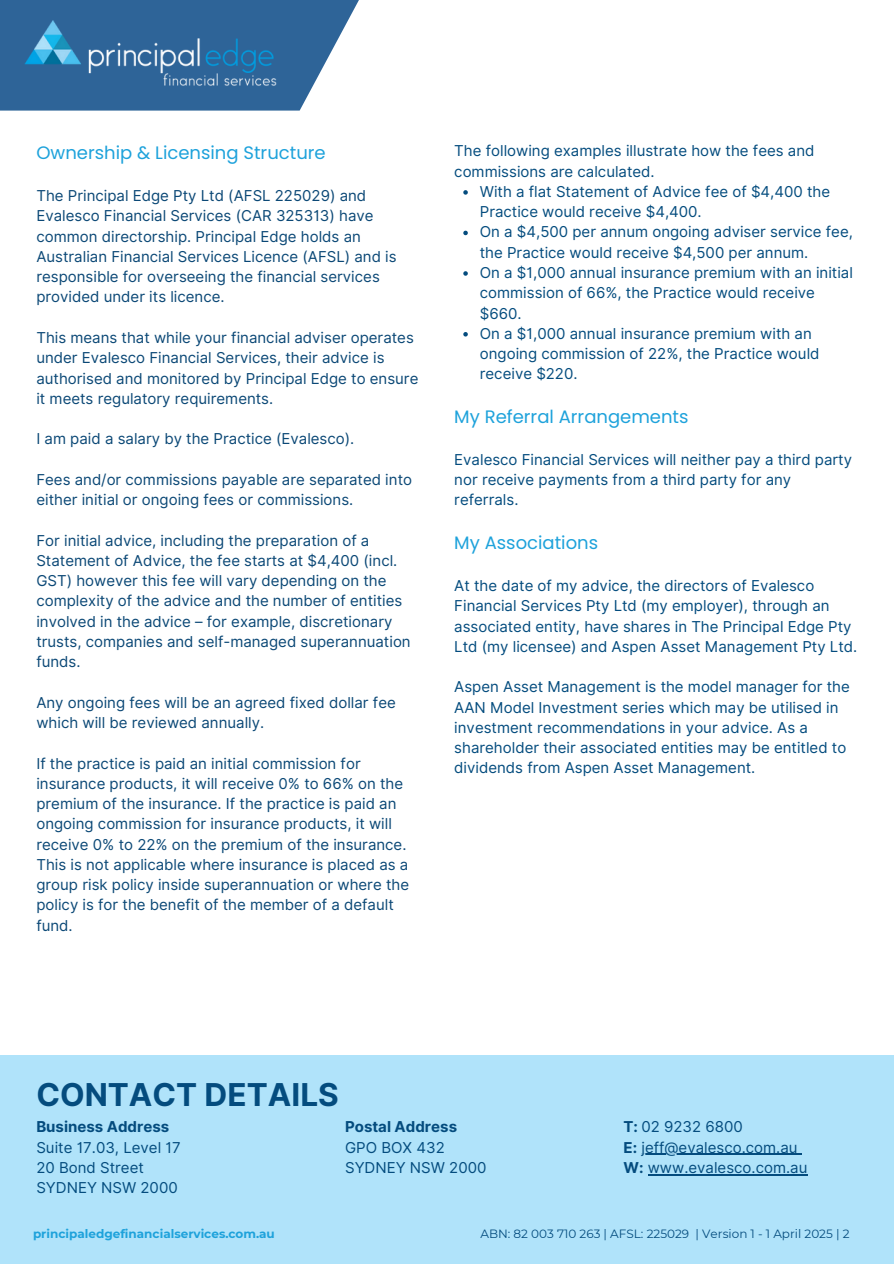
<style>
.page{position:relative;width:894px;height:1264px;background:#fff}
.page>*{position:absolute;margin:0;border:0;box-sizing:border-box;transform-origin:0 0}
.t1{font:700 31.5px "Inter";color:#044c7e}
.t2{font:18px "Poppins";color:#1ea2db}
.t3{font:15px/20.2px "Inter";color:#0b4876}
.t4{font:15px/20.2px "Inter";color:#044c7e}
.t5{font:12px "Montserrat";color:#044c7e}
.t6{font:700 12px "Montserrat";color:#1ea2db}
.s1{font-weight:700}
</style>
<div class="page">
<div style="left:0;top:1055px;width:893px;height:208px;background:#b0e3fa"></div>
<svg style="left:0;top:0;width:359px;height:97px;fill:#2e6498"></svg>
<svg style="left:463px;top:190px;width:4px;height:5px"></svg>
<svg style="left:463px;top:231px;width:4px;height:4px"></svg>
<svg style="left:463px;top:271px;width:4px;height:5px"></svg>
<svg style="left:463px;top:332px;width:4px;height:4px"></svg>
<svg style="left:641px;top:1153px;width:23px;height:1px"></svg>
<hr style="left:664px;top:1153px;width:133px;height:1px;background:#044c7e">
<hr style="left:647px;top:1173px;width:160px;height:2px;background:#044c7e">
<img style="left:0;top:4px;width:307px;height:107px">
<h1 class="t2" style="left:36px;top:140px;width:291px">Ownership &amp; Licensing Structure</h1>
<h2 class="t3" style="left:36px;top:185px;width:362px">The Principal Edge Pty Ltd (AFSL 225029) and Evalesco Financial Services (CAR 325313) have common directorship. Principal Edge holds an Australian Financial Services Licence (AFSL) and is responsible for overseeing the financial services provided under its licence.</h2>
<h2 class="t3" style="left:36px;top:327px;width:383px">This means that while your financial adviser operates under Evalesco Financial Services, their advice is authorised and monitored by Principal Edge to ensure it meets regulatory requirements.</h2>
<h2 class="t3" style="left:36px;top:429px;width:319px">I am paid a salary by the Practice (Evalesco).</h2>
<h2 class="t3" style="left:36px;top:469px;width:377px">Fees and/or commissions payable are separated into either initial or ongoing fees or commissions.</h2>
<h2 class="t3" style="left:36px;top:530px;width:376px">For initial advice, including the preparation of a Statement of Advice, the fee starts at $4,400 (incl.<br>GST) however this fee will vary depending on the complexity of the advice and the number of entities involved in the advice – for example, discretionary trusts, companies and self-managed superannuation funds.</h2>
<h2 class="t3" style="left:36px;top:692px;width:361px">Any ongoing fees will be an agreed fixed dollar fee which will be reviewed annually.</h2>
<h2 class="t3" style="left:36px;top:753px;width:374px">If the practice is paid an initial commission for insurance products, it will receive 0% to 66% on the premium of the insurance. If the practice is paid an ongoing commission for insurance products, it will receive 0% to 22% on the premium of the insurance.<br>This is not applicable where insurance is placed as a group risk policy inside superannuation or where the policy is for the benefit of the member of a default fund.</h2>
<h2 class="t4" style="left:454px;top:141px;width:361px">The following examples illustrate how the fees and commissions are calculated.</h2>
<p class="t4" style="left:479px;top:181px;width:352px">With a flat Statement of Advice fee of $4,400 the<br>Practice would receive $4,400.</p>
<p class="t4" style="left:479px;top:222px;width:374px">On a $4,500 per annum ongoing adviser service fee, the Practice would receive $4,500 per annum.</p>
<p class="t4" style="left:479px;top:262px;width:374px">On a $1,000 annual insurance premium with an initial commission of 66%, the Practice would receive $660.</p>
<p class="t4" style="left:479px;top:323px;width:341px">On a $1,000 annual insurance premium with an ongoing commission of 22%, the Practice would receive $220.</p>
<h1 class="t2" style="left:454px;top:404px;width:236px">My Referral Arrangements</h1>
<h2 class="t4" style="left:454px;top:449px;width:399px">Evalesco Financial Services will neither pay a third party nor receive payments from a third party for any referrals.</h2>
<h1 class="t2" style="left:454px;top:530px;width:145px">My Associations</h1>
<h2 class="t4" style="left:454px;top:575px;width:404px">At the date of my advice, the directors of Evalesco Financial Services Pty Ltd (my employer), through an associated entity, have shares in The Principal Edge Pty Ltd (my licensee) and Aspen Asset Management Pty Ltd.</h2>
<h2 class="t4" style="left:454px;top:676px;width:397px">Aspen Asset Management is the model manager for the AAN Model Investment series which may be utilised in investment recommendations in your advice. As a shareholder their associated entities may be entitled to dividends from Aspen Asset Management.</h2>
<p class="t1" style="left:36px;top:1076px;width:304px">CONTACT DETAILS</p>
<p class="t4" style="left:36px;top:1116px;width:146px"><span class="s1">Business Address<br></span>Suite 17.03, Level 17<br>20 Bond Street<br>SYDNEY NSW 2000</p>
<h3 class="t4" style="left:345px;top:1116px;width:143px"><span class="s1">Postal Address<br></span>GPO BOX 432<br>SYDNEY NSW 2000</h3>
<h2 class="t4" style="left:623px;top:1116px;width:175px"><span class="s1">T:</span> 02 9232 6800<br><span class="s1">E:</span> jeff@evalesco.com.au</h2>
<h2 class="t4" style="left:623px;top:1157px;width:185px"><span class="s1">W:</span> www.evalesco.com.au</h2>
<p class="t6" style="left:33px;top:1225px;width:243px">principaledgefinancialservices.com.au</p>
<p class="t5" style="left:480px;top:1225px;width:370px">ABN: 82 003 710 263 | AFSL: 225029 | Version 1 - 1 April 2025 | 2</p>
</div>
